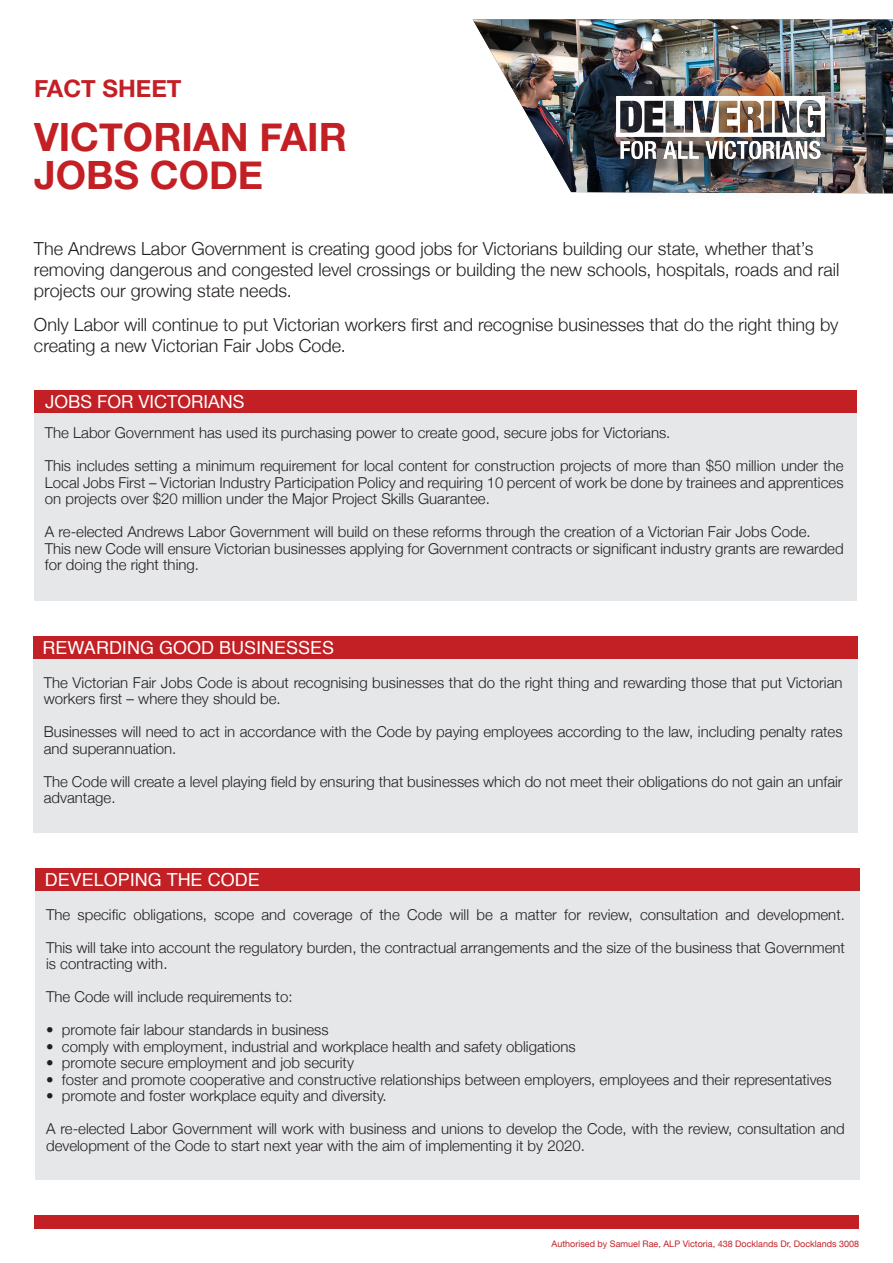
<style>
.page{position:relative;width:893px;height:1263px;background:#fff}
.page>*{position:absolute;margin:0;border:0;box-sizing:border-box;transform-origin:0 0}
.Sub_Title{font:700 39px/37.5px "Helvetica Neue";color:#c32025}
.Main_Title{font:700 24px "Helvetica Neue";color:#c32025}
.Sub_Title-2{font:300 18px/21px "Helvetica Neue";color:#231f20}
.Sub_Title-3{font:18px "Helvetica";color:#fff}
.Sub_Title-4{font:18px "Helvetica Neue";color:#fff}
.Body_Type{font:300 15px/16.5px "Helvetica Neue";color:#231f20}
.t1{font:9px "Helvetica Neue";color:#c32025}
</style>
<div class="page">
<div style="left:34px;top:1215px;width:825px;height:14px;background:#c32025"></div>
<div style="left:34px;top:412px;width:822px;height:189px;background:#e6e7e9"></div>
<div style="left:34px;top:390px;width:822px;height:22px;background:#c32025"></div>
<img style="left:473px;top:20px;width:420px;height:173px">
<div style="left:570px;top:51px;width:300px;height:153px;background:#231f20;opacity:.4"></div>
<div style="left:619px;top:100px;width:225px;height:79px;background:#231f20;opacity:.44"></div>
<img style="left:616px;top:97px;width:208px;height:62px">
<div style="left:33px;top:659px;width:825px;height:174px;background:#e6e7e9"></div>
<div style="left:35px;top:890px;width:825px;height:290px;background:#e6e7e9"></div>
<div style="left:33px;top:637px;width:825px;height:22px;background:#c32025"></div>
<div style="left:35px;top:869px;width:825px;height:22px;background:#c32025"></div>
<p class="Main_Title" style="left:34px;top:69px;width:149px">FACT SHEET</p>
<p class="Sub_Title" style="left:34px;top:120px;width:314px">VICTORIAN FAIR<br>JOBS CODE</p>
<p class="Sub_Title-2" style="left:34px;top:237px;width:807px">The Andrews Labor Government is creating good jobs for Victorians building our state, whether that’s removing dangerous and congested level crossings or building the new schools, hospitals, roads and rail projects our growing state needs.</p>
<p class="Sub_Title-2" style="left:34px;top:312px;width:806px">Only Labor will continue to put Victorian workers first and recognise businesses that do the right thing by creating a new Victorian Fair Jobs Code.</p>
<p class="Sub_Title-4" style="left:45px;top:388px;width:201px">JOBS FOR VICTORIANS</p>
<p class="Body_Type" style="left:45px;top:424px;width:627px">The Labor Government has used its purchasing power to create good, secure jobs for Victorians.</p>
<p class="Body_Type" style="left:45px;top:457px;width:800px;text-align:justify">This includes setting a minimum requirement for local content for construction projects of more than $50 million under the Local Jobs First – Victorian Industry Participation Policy and requiring 10 percent of work be done by trainees and apprentices on projects over $20 million under the Major Project Skills Guarantee.</p>
<p class="Body_Type" style="left:45px;top:523px;width:767px">A re-elected Andrews Labor Government will build on these reforms through the creation of a Victorian Fair Jobs Code.</p>
<p class="Body_Type" style="left:45px;top:539px;width:800px">This new Code will ensure Victorian businesses applying for Government contracts or significant industry grants are rewarded for doing the right thing.</p>
<p class="Sub_Title-3" style="left:43px;top:634px;width:293px">REWARDING GOOD BUSINESSES</p>
<p class="Body_Type" style="left:44px;top:673px;width:800px">The Victorian Fair Jobs Code is about recognising businesses that do the right thing and rewarding those that put Victorian workers first – where they should be.</p>
<p class="Body_Type" style="left:44px;top:723px;width:800px">Businesses will need to act in accordance with the Code by paying employees according to the law, including penalty rates and superannuation.</p>
<p class="Body_Type" style="left:44px;top:772px;width:800px">The Code will create a level playing field by ensuring that businesses which do not meet their obligations do not gain an unfair advantage.</p>
<p class="Sub_Title-3" style="left:45px;top:866px;width:216px">DEVELOPING THE CODE</p>
<p class="Body_Type" style="left:46px;top:905px;width:800px">The specific obligations, scope and coverage of the Code will be a matter for review, consultation and development.</p>
<p class="Body_Type" style="left:46px;top:938px;width:800px">This will take into account the regulatory burden, the contractual arrangements and the size of the business that Government is contracting with.</p>
<p class="Body_Type" style="left:46px;top:987px;width:248px">The Code will include requirements to:</p>
<p class="Body_Type" style="left:46px;top:1020px;width:284px">• promote fair labour standards in business</p>
<p class="Body_Type" style="left:46px;top:1037px;width:531px">• comply with employment, industrial and workplace health and safety obligations</p>
<p class="Body_Type" style="left:46px;top:1053px;width:309px">• promote secure employment and job security</p>
<p class="Body_Type" style="left:46px;top:1070px;width:787px">• foster and promote cooperative and constructive relationships between employers, employees and their representatives</p>
<p class="Body_Type" style="left:46px;top:1086px;width:342px">• promote and foster workplace equity and diversity.</p>
<p class="Body_Type" style="left:46px;top:1119px;width:800px">A re-elected Labor Government will work with business and unions to develop the Code, with the review, consultation and development of the Code to start next year with the aim of implementing it by 2020.</p>
<p class="t1" style="left:552px;top:1237px;width:309px">Authorised by Samuel Rae, ALP Victoria, 438 Docklands Dr, Docklands 3008</p>
</div>
